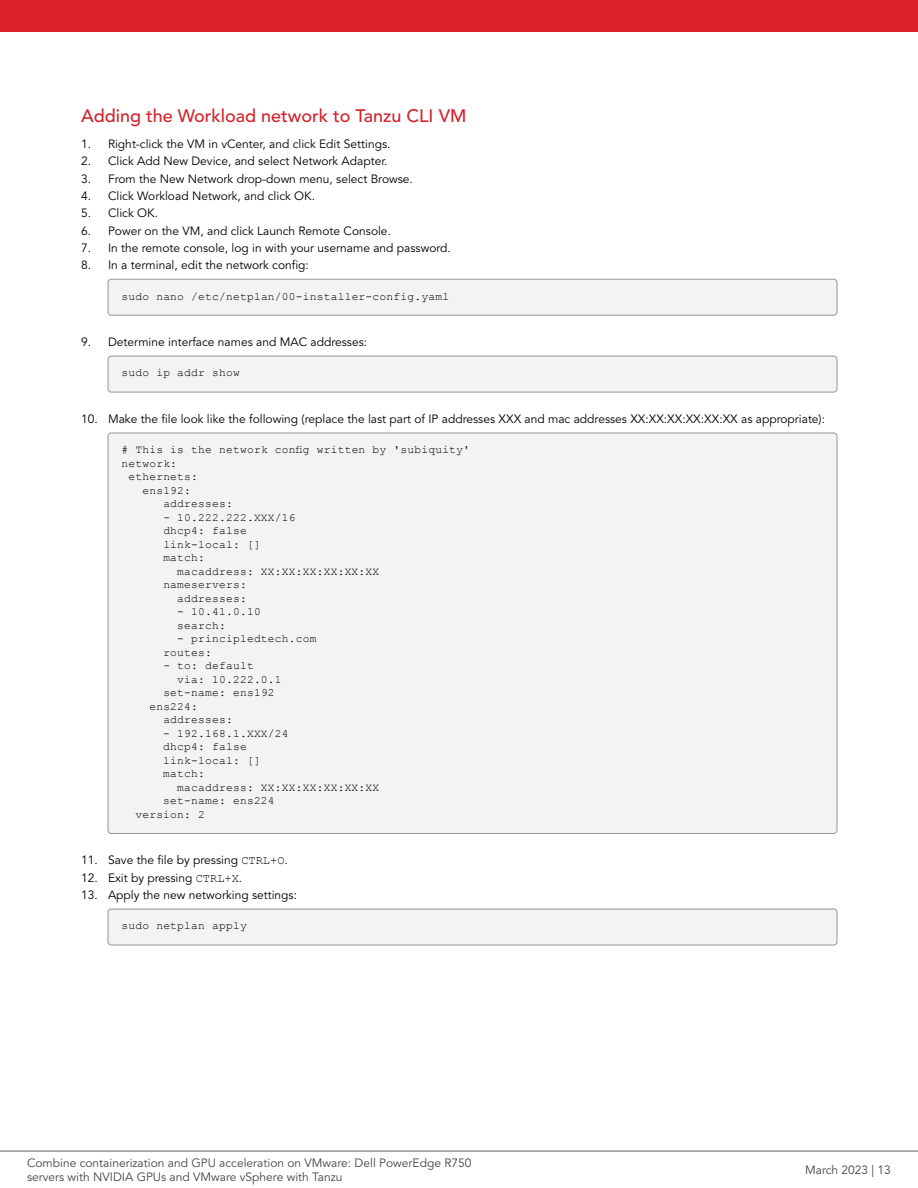
<style>
.page{position:relative;width:918px;height:1188px;background:#fff}
.page>*{position:absolute;margin:0;border:0;box-sizing:border-box;transform-origin:0 0}
.t1{font:500 18px "Avenir LT Pro";color:#d2232a}
.t2{font:12px "Avenir LT Pro";color:#000}
.t3{font:12px/14.4px "Avenir LT Pro";color:#464547}
.t4{font:11.25px/13.5px "Courier New";letter-spacing:.02em;color:#000}
.s1{font-family:"Courier New"}
</style>
<div class="page">
<div style="left:108px;top:279px;width:729px;height:36px;background:#f3f3f4;border-radius:3px"></div>
<div style="left:108px;top:279px;width:729px;height:36px;border:1px solid #939598;border-radius:3px"></div>
<div style="left:108px;top:356px;width:729px;height:36px;background:#f3f3f4;border-radius:3px"></div>
<div style="left:108px;top:356px;width:729px;height:36px;border:1px solid #939598;border-radius:3px"></div>
<div style="left:108px;top:433px;width:729px;height:400px;background:#f3f3f4;border-radius:3px"></div>
<div style="left:108px;top:909px;width:729px;height:36px;background:#f3f3f4;border-radius:3px"></div>
<div style="left:108px;top:909px;width:729px;height:36px;border:1px solid #939598;border-radius:3px"></div>
<hr style="left:0;top:1151px;width:918px;height:1px;background:#616264">
<div style="left:0;top:0;width:918px;height:32px;background:#da2128"></div>
<h1 class="t1" style="left:81px;top:105px;width:387px">Adding the Workload network to Tanzu CLI VM</h1>
<p class="t2" style="left:81px;top:137px;width:311px">1. Right-click the VM in vCenter, and click Edit Settings.</p>
<p class="t2" style="left:81px;top:154px;width:308px">2. Click Add New Device, and select Network Adapter.</p>
<p class="t2" style="left:81px;top:171px;width:333px">3. From the New Network drop-down menu, select Browse.</p>
<p class="t2" style="left:81px;top:189px;width:236px">4. Click Workload Network, and click OK.</p>
<p class="t2" style="left:81px;top:206px;width:79px">5. Click OK.</p>
<p class="t2" style="left:81px;top:223px;width:312px">6. Power on the VM, and click Launch Remote Console.</p>
<p class="t2" style="left:81px;top:241px;width:371px">7. In the remote console, log in with your username and password.</p>
<p class="t2" style="left:81px;top:258px;width:229px">8. In a terminal, edit the network config:</p>
<p class="t4" style="left:122px;top:289px;width:329px">sudo nano /etc/netplan/00-installer-config.yaml</p>
<p class="t2" style="left:81px;top:335px;width:288px">9. Determine interface names and MAC addresses:</p>
<p class="t4" style="left:122px;top:366px;width:120px">sudo ip addr show</p>
<p class="t2" style="left:81px;top:412px;width:746px">10. Make the file look like the following (replace the last part of IP addresses XXX and mac addresses XX:XX:XX:XX:XX:XX as appropriate):</p>
<p class="t4" style="left:122px;top:443px;width:350px"># This is the network config written by 'subiquity'</p>
<p class="t4" style="left:122px;top:456px;width:57px">network:</p>
<p class="t4" style="left:128px;top:470px;width:71px">ethernets:</p>
<p class="t4" style="left:142px;top:483px;width:50px">ens192:</p>
<p class="t4" style="left:163px;top:497px;width:71px">addresses:</p>
<p class="t4" style="left:163px;top:510px;width:134px">- 10.222.222.XXX/16 dhcp4: false link-local: [] match:</p>
<p class="t4" style="left:177px;top:564px;width:204px">macaddress: XX:XX:XX:XX:XX:XX</p>
<p class="t4" style="left:163px;top:578px;width:85px">nameservers:</p>
<p class="t4" style="left:177px;top:591px;width:71px">addresses:</p>
<p class="t4" style="left:177px;top:605px;width:85px">- 10.41.0.10 search:</p>
<p class="t4" style="left:163px;top:632px;width:155px;text-indent:14px">- principledtech.com routes:</p>
<p class="t4" style="left:163px;top:659px;width:92px">- to: default</p>
<p class="t4" style="left:177px;top:672px;width:106px">via: 10.222.0.1</p>
<p class="t4" style="left:163px;top:686px;width:113px">set-name: ens192</p>
<p class="t4" style="left:149px;top:699px;width:50px">ens224:</p>
<p class="t4" style="left:163px;top:713px;width:71px">addresses:</p>
<p class="t4" style="left:163px;top:726px;width:127px">- 192.168.1.XXX/24 dhcp4: false link-local: [] match:</p>
<p class="t4" style="left:177px;top:780px;width:204px">macaddress: XX:XX:XX:XX:XX:XX</p>
<p class="t4" style="left:163px;top:794px;width:113px">set-name: ens224</p>
<p class="t4" style="left:135px;top:807px;width:71px">version: 2</p>
<p class="t2" style="left:81px;top:853px;width:208px">11. Save the file by pressing <span class="s1">CTRL+O</span>.</p>
<p class="t2" style="left:81px;top:870px;width:163px">12. Exit by pressing <span class="s1">CTRL+X</span>.</p>
<p class="t2" style="left:81px;top:888px;width:218px">13. Apply the new networking settings:</p>
<p class="t4" style="left:122px;top:919px;width:127px">sudo netplan apply</p>
<p class="t3" style="left:27px;top:1156px;width:446px">Combine containerization and GPU acceleration on VMware: Dell PowerEdge R750 servers with NVIDIA GPUs and VMware vSphere with Tanzu</p>
<p class="t3" style="left:805px;top:1163px;width:87px">March 2023 | 13</p>
</div>
